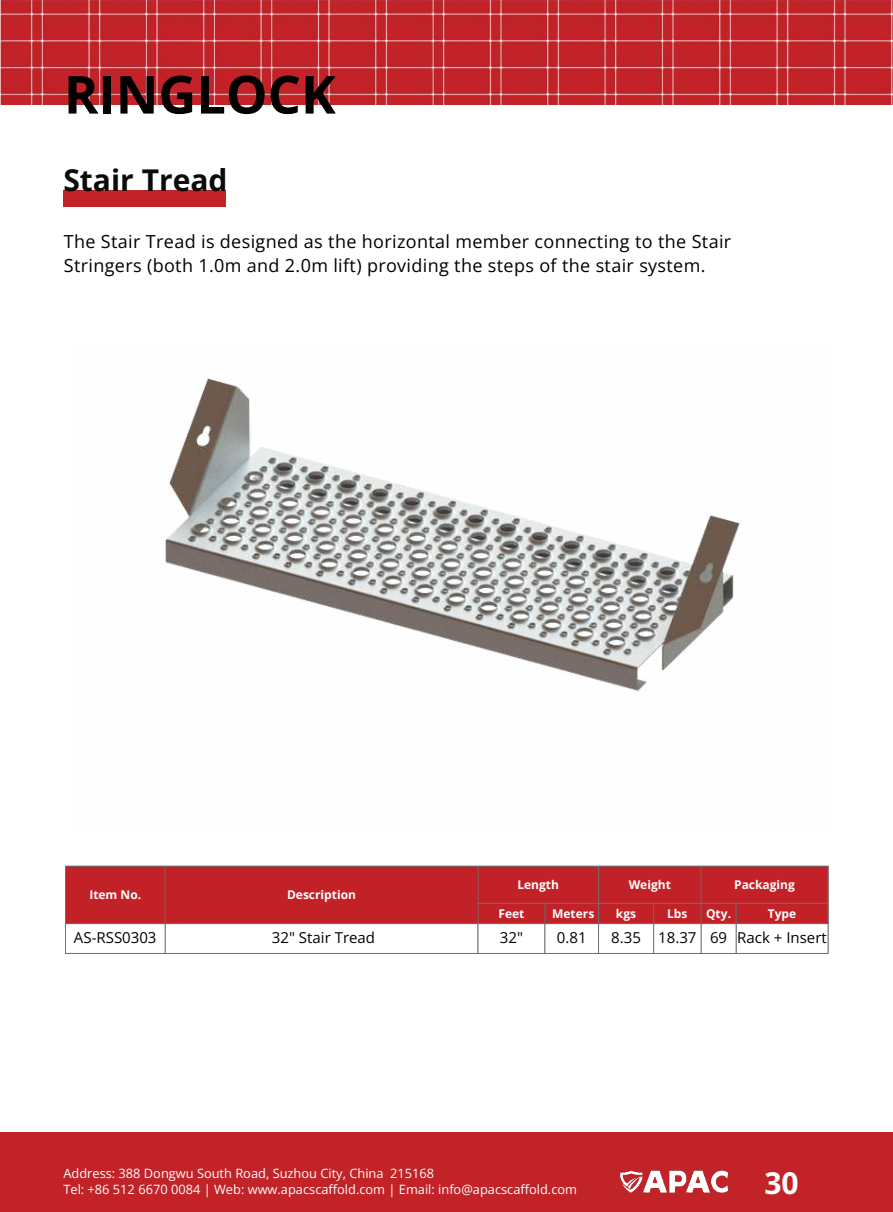
<style>
.page{position:relative;width:893px;height:1212px;background:#fff}
.page>*{position:absolute;margin:0;border:0;box-sizing:border-box;transform-origin:0 0}
.t1{font:700 52.5px "Open Sans";color:#000}
.t2{font:700 30px "Open Sans";color:#0b0b0b}
.t3{font:700 30px "Open Sans";color:#fff}
.t4{font:18px/23.7px "Open Sans";letter-spacing:.02em;color:#000}
.t5{font:15px "Open Sans";color:#000}
.t6{font:12.75px/16px "Open Sans";color:#fff}
.t7{font:700 12px "Open Sans";color:#fff}
</style>
<div class="page">
<img style="left:0;top:0;width:892px;height:104px">
<div style="left:0;top:1132px;width:892px;height:80px;background:#c22328"></div>
<img style="left:620px;top:1170px;width:108px;height:23px">
<div style="left:63px;top:190px;width:163px;height:17px;background:#c22328"></div>
<img style="left:165px;top:378px;width:577px;height:314px">
<div style="left:66px;top:867px;width:761px;height:56px;background:#c22227"></div>
<hr style="left:65px;top:866px;width:1px;height:87px;background:#727171">
<hr style="left:165px;top:866px;width:1px;height:87px;background:#727171">
<hr style="left:477px;top:866px;width:1px;height:87px;background:#727171">
<hr style="left:544px;top:903px;width:1px;height:50px;background:#727171">
<hr style="left:598px;top:866px;width:1px;height:87px;background:#727171">
<hr style="left:653px;top:903px;width:1px;height:50px;background:#727171">
<hr style="left:700px;top:866px;width:1px;height:87px;background:#727171">
<hr style="left:735px;top:903px;width:1px;height:50px;background:#727171">
<hr style="left:827px;top:866px;width:1px;height:87px;background:#727171">
<hr style="left:65px;top:866px;width:763px;height:1px;background:#727171">
<hr style="left:477px;top:903px;width:351px;height:1px;background:#727171">
<hr style="left:65px;top:923px;width:763px;height:1px;background:#727171">
<hr style="left:65px;top:953px;width:763px;height:1px;background:#727171">
<h1 class="t1" style="left:64px;top:57px;width:273px">RINGLOCK</h1>
<h2 class="t2" style="left:63px;top:159px;width:166px">Stair Tread</h2>
<p class="t4" style="left:64px;top:229px;width:668px">The Stair Tread is designed as the horizontal member connecting to the Stair<br>Stringers (both 1.0m and 2.0m lift) providing the steps of the stair system.</p>
<p class="t7" style="left:89px;top:885px;width:53px">Item No.</p>
<p class="t7" style="left:287px;top:885px;width:70px">Description</p>
<p class="t7" style="left:517px;top:875px;width:43px">Length</p>
<p class="t7" style="left:628px;top:875px;width:44px">Weight</p>
<p class="t7" style="left:733px;top:875px;width:62px">Packaging</p>
<p class="t7" style="left:498px;top:905px;width:27px">Feet</p>
<p class="t7" style="left:552px;top:905px;width:44px">Meters</p>
<p class="t7" style="left:615px;top:905px;width:22px">kgs</p>
<p class="t7" style="left:667px;top:905px;width:22px">Lbs</p>
<p class="t7" style="left:705px;top:905px;width:27px">Qty.</p>
<p class="t7" style="left:767px;top:905px;width:30px">Type</p>
<p class="t5" style="left:74px;top:927px;width:84px">AS-RSS0303</p>
<p class="t5" style="left:272px;top:927px;width:105px">32" Stair Tread</p>
<p class="t5" style="left:499px;top:927px;width:25px">32"</p>
<p class="t5" style="left:556px;top:927px;width:31px">0.81</p>
<p class="t5" style="left:611px;top:927px;width:217px">8.35 18.37 69 Rack + Insert</p>
<p class="t6" style="left:63px;top:1165px;width:515px">Address: 388 Dongwu South Road, Suzhou City, China 215168<br>Tel: +86 512 6670 0084 | Web: www.apacscaffold.com | Email: info@apacscaffold.com</p>
<h2 class="t3" style="left:764px;top:1162px;width:36px">30</h2>
</div>
